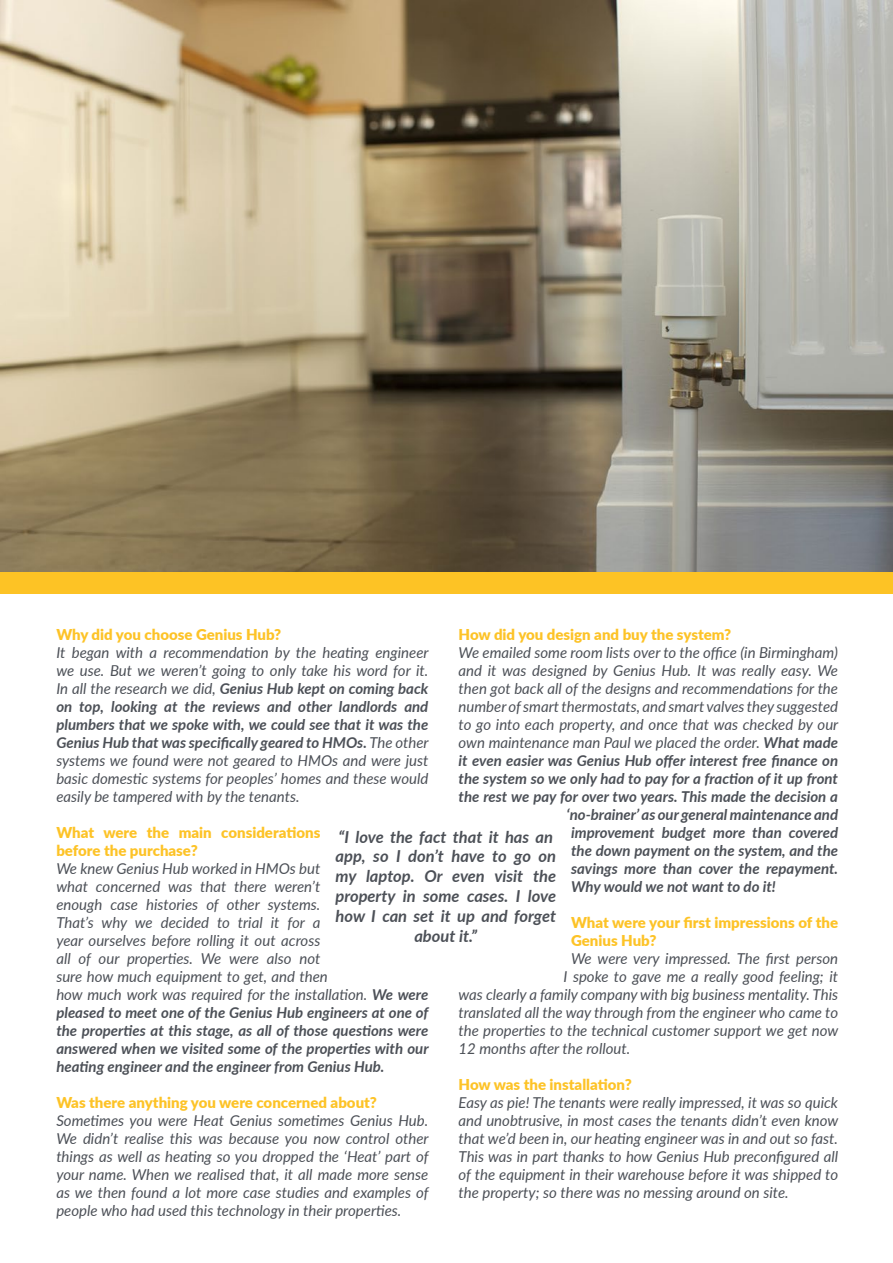
<style>
.page{position:relative;width:893px;height:1263px;background:#fff}
.page>*{position:absolute;margin:0;border:0;box-sizing:border-box;transform-origin:0 0}
.t1{font:italic 700 16.5px/19.8px "Lato";color:#4c5057;text-align:center}
.t2{font:italic 15px/18px "Lato";color:#4c5057;text-align:justify}
.t3{font:italic 700 15px "Lato";color:#4c5057}
.t4{font:900 15px/18px "Lato";color:#fdc327}
.s1{font-weight:700}
</style>
<div class="page">
<img style="left:0;top:0;width:893px;height:572px">
<div style="left:0;top:572px;width:893px;height:21px;background:#fdc325"></div>
<p class="t4" style="left:56px;top:625px;width:227px">Why did you choose Genius Hub?</p>
<p class="t2" style="left:56px;top:643px;width:374px">It began with a recommendation by the heating engineer we use. But we weren’t going to only take his word for it.<br>In all the research we did, <span class="s1">Genius Hub kept on coming back on top, looking at the reviews and other landlords and plumbers that we spoke with, we could see that it was the Genius Hub that was specifically geared to HMOs.</span> The other systems we found were not geared to HMOs and were just basic domestic systems for peoples’ homes and these would easily be tampered with by the tenants.</p>
<p class="t4" style="left:56px;top:823px;width:265px">What were the main considerations before the purchase?</p>
<p class="t2" style="left:56px;top:859px;width:374px;text-align:left">We knew Genius Hub worked in HMOs but<br>what concerned was that there weren’t<br>enough case histories of other systems.<br>That’s why we decided to trial it for a<br>year ourselves before rolling it out across<br>all of our properties. We were also not<br>sure how much equipment to get, and then<br>how much work was required for the installation. <span class="s1">We were pleased to meet one of the Genius Hub engineers at one of the properties at this stage, as all of those questions were answered when we visited some of the properties with our heating engineer and the engineer from Genius Hub.</span></p>
<p class="t4" style="left:56px;top:1093px;width:322px">Was there anything you were concerned about?</p>
<p class="t2" style="left:56px;top:1111px;width:374px">Sometimes you were Heat Genius sometimes Genius Hub.<br>We didn’t realise this was because you now control other things as well as heating so you dropped the ‘Heat’ part of your name. When we realised that, it all made more sense as we then found a lot more case studies and examples of people who had used this technology in their properties.</p>
<p class="t4" style="left:459px;top:625px;width:274px">How did you design and buy the system?</p>
<p class="t2" style="left:459px;top:643px;width:381px">We emailed some room lists over to the office (in Birmingham)</p>
<p class="t2" style="left:459px;top:661px;width:381px">and it was designed by Genius Hub. It was really easy. We</p>
<p class="t2" style="left:459px;top:679px;width:381px">then got back all of the designs and recommendations for the</p>
<p class="t2" style="left:459px;top:697px;width:381px">number of smart thermostats, and smart valves they suggested</p>
<p class="t2" style="left:459px;top:715px;width:381px">to go into each property, and once that was checked by our</p>
<p class="t2" style="left:459px;top:733px;width:381px">own maintenance man Paul we placed the order. <span class="s1">What made</span></p>
<p class="t3" style="left:459px;top:750px;width:381px">it even easier was Genius Hub offer interest free finance on</p>
<p class="t3" style="left:459px;top:768px;width:381px">the system so we only had to pay for a fraction of it up front</p>
<p class="t3" style="left:459px;top:786px;width:381px">the rest we pay for over two years. This made the decision a</p>
<p class="t3" style="left:567px;top:804px;width:273px">‘no-brainer’ as our general maintenance and</p>
<p class="t3" style="left:571px;top:822px;width:268px">improvement budget more than covered</p>
<p class="t3" style="left:571px;top:840px;width:268px">the down payment on the system, and the</p>
<p class="t3" style="left:571px;top:858px;width:269px">savings more than cover the repayment.</p>
<p class="t3" style="left:571px;top:876px;width:206px">Why would we not want to do it!</p>
<p class="t4" style="left:571px;top:913px;width:268px">What were your first impressions of the<br>Genius Hub?</p>
<p class="t2" style="left:571px;top:949px;width:268px">We were very impressed. The first person</p>
<p class="t2" style="left:564px;top:967px;width:276px">I spoke to gave me a really good feeling; it</p>
<p class="t2" style="left:459px;top:985px;width:381px">was clearly a family company with big business mentality. This</p>
<p class="t2" style="left:459px;top:1003px;width:381px">translated all the way through from the engineer who came to</p>
<p class="t2" style="left:459px;top:1021px;width:381px">the properties to the technical customer support we get now</p>
<p class="t2" style="left:459px;top:1039px;width:173px">12 months after the rollout.</p>
<p class="t4" style="left:459px;top:1075px;width:175px">How was the installation?</p>
<p class="t2" style="left:459px;top:1093px;width:381px">Easy as pie! The tenants were really impressed, it was so quick and unobtrusive, in most cases the tenants didn’t even know that we’d been in, our heating engineer was in and out so fast.<br>This was in part thanks to how Genius Hub preconfigured all of the equipment in their warehouse before it was shipped to the property; so there was no messing around on site.</p>
<p class="t1" style="left:336px;top:826px;width:222px">“I love the fact that it has an app, so I don’t have to go on my laptop. Or even visit the property in some cases. I love how I can set it up and forget about it.”</p>
</div>
